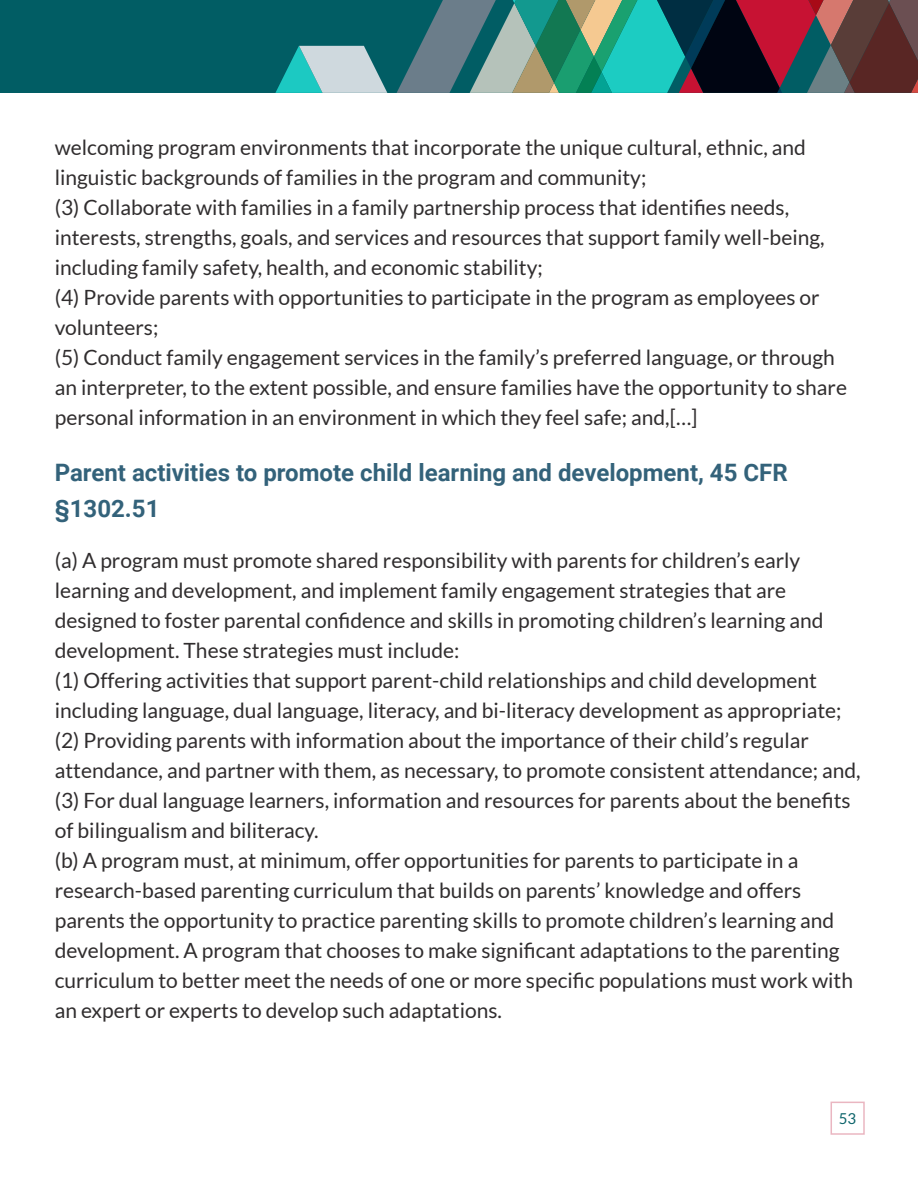
<style>
.page{position:relative;width:918px;height:1188px;background:#fff}
.page>*{position:absolute;margin:0;border:0;box-sizing:border-box;transform-origin:0 0}
.Headline_3{font:700 24px/36px "Roboto";color:#33627a}
.t1{font:21px/30px "Lato";color:#302d2e}
.t2{font:15px "Lato";color:#0b636a}
</style>
<div class="page">
<div style="left:0;top:0;width:918px;height:93px;background:#015d64"></div>
<svg style="left:275px;top:46px;width:112px;height:47px"></svg>
<svg style="left:397px;top:0;width:521px;height:93px;background:#4b6664"></svg>
<div style="left:831px;top:1102px;width:34px;height:33px;border:2px solid #eab6c1"></div>
<p class="t1" style="left:55px;top:132px;width:753px">welcoming program environments that incorporate the unique cultural, ethnic, and linguistic backgrounds of families in the program and community;</p>
<p class="t1" style="left:55px;top:192px;width:771px">(3) Collaborate with families in a family partnership process that identifies needs, interests, strengths, goals, and services and resources that support family well-being, including family safety, health, and economic stability;</p>
<p class="t1" style="left:55px;top:282px;width:766px">(4) Provide parents with opportunities to participate in the program as employees or volunteers;</p>
<p class="t1" style="left:55px;top:342px;width:794px">(5) Conduct family engagement services in the family’s preferred language, or through an interpreter, to the extent possible, and ensure families have the opportunity to share personal information in an environment in which they feel safe; and,[…]</p>
<h3 class="Headline_3" style="left:55px;top:454px;width:734px">Parent activities to promote child learning and development, 45 CFR §1302.51</h3>
<p class="t1" style="left:55px;top:545px;width:770px">(a) A program must promote shared responsibility with parents for children’s early learning and development, and implement family engagement strategies that are designed to foster parental confidence and skills in promoting children’s learning and development. These strategies must include:</p>
<p class="t1" style="left:55px;top:665px;width:788px">(1) Offering activities that support parent-child relationships and child development including language, dual language, literacy, and bi-literacy development as appropriate;</p>
<p class="t1" style="left:55px;top:725px;width:807px">(2) Providing parents with information about the importance of their child’s regular attendance, and partner with them, as necessary, to promote consistent attendance; and,</p>
<p class="t1" style="left:55px;top:785px;width:797px">(3) For dual language learners, information and resources for parents about the benefits of bilingualism and biliteracy.</p>
<p class="t1" style="left:55px;top:845px;width:800px">(b) A program must, at minimum, offer opportunities for parents to participate in a research-based parenting curriculum that builds on parents’ knowledge and offers parents the opportunity to practice parenting skills to promote children’s learning and development. A program that chooses to make significant adaptations to the parenting curriculum to better meet the needs of one or more specific populations must work with an expert or experts to develop such adaptations.</p>
<p class="t2" style="left:839px;top:1110px;width:19px">53</p>
</div>
